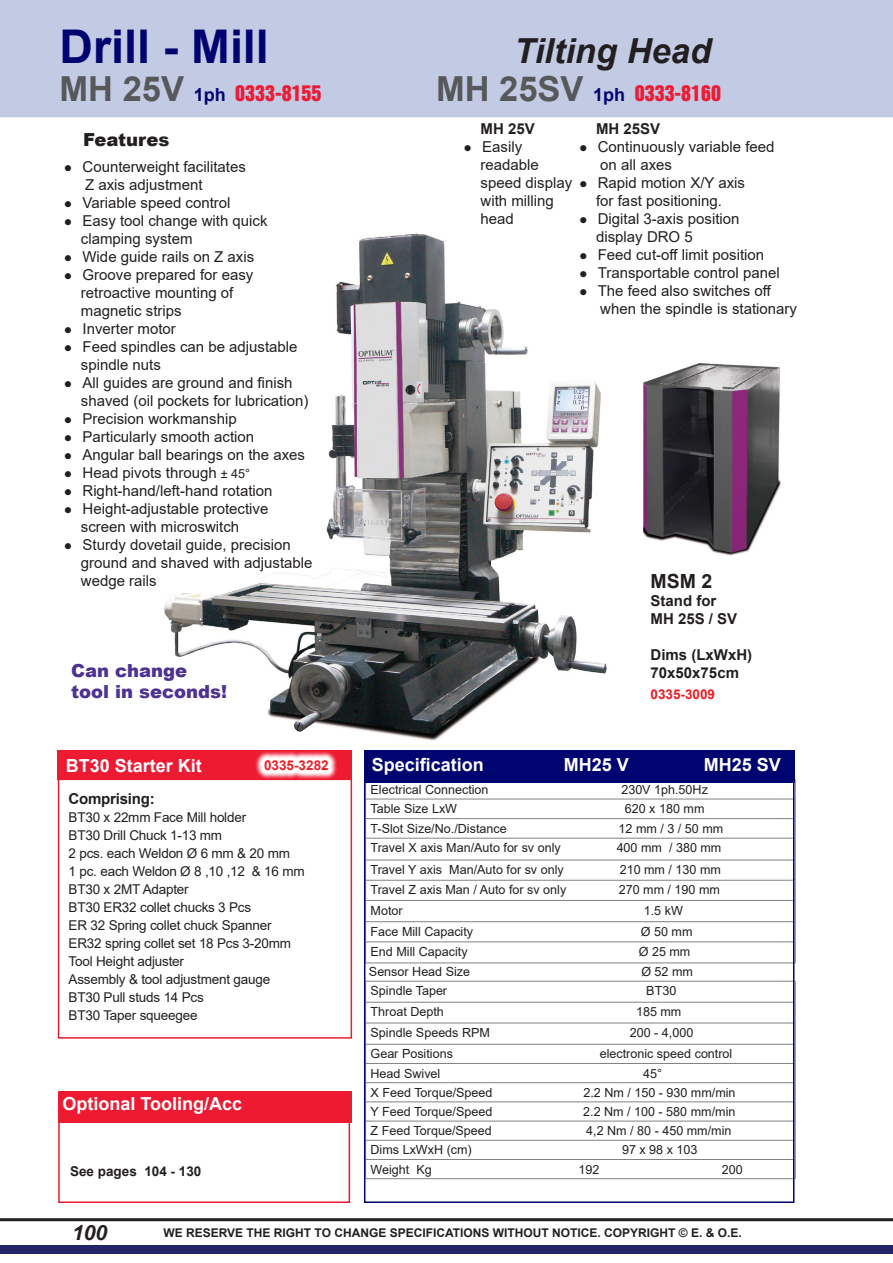
<style>
.page{position:relative;width:893px;height:1263px;background:#fff}
.page>*{position:absolute;margin:0;border:0;box-sizing:border-box;transform-origin:0 0}
.t1{font:700 46.5px "Arial";color:#000471}
.t2{font:italic 700 34.5px "Arial";color:#231f20}
.t3{font:italic 700 21px "Arial";color:#231f20}
.t4{font:19.95px "Helvetica Inserat LT Std";color:#ed1b34}
.t5{font:700 19.5px "Arial";color:#231f20}
.t6{font:700 18px "Arial";color:#fff}
.t7{font:900 18px/21.6px "Arial";color:#4d3193}
.t8{font:900 18px "Arial";color:#231f20}
.t9{font:15px/18px "Arial";color:#231f20}
.t10{font:700 15px/18px "Arial";color:#231f20}
.t11{font:13.5px/18px "Arial";letter-spacing:-.015em;color:#231f20}
.t12{font:700 13.5px "Arial";color:#ee1d23}
.t13{font:700 13.5px "Arial";color:#231f20}
.t14{font:12.6px "Arial";color:#231f20}
.t15{font:700 12px "Arial";color:#231f20}
.s1{font-family:"Arial";font-weight:700;font-size:34.5px;color:#57585a}
.s2{font-family:"Arial";font-weight:700;font-size:18px;color:#000471}
.s3{font-size:12.6px}
</style>
<div class="page">
<div style="left:0;top:0;width:893px;height:118px;background:#c2cae4"></div>
<div style="left:0;top:1245px;width:893px;height:9px;background:#232367"></div>
<hr style="left:0;top:1218px;width:893px;height:3px;background:#231f20">
<img style="left:164px;top:232px;width:443px;height:573px">
<img style="left:643px;top:363px;width:138px;height:193px">
<div style="left:365px;top:779px;width:429px;height:423px;background:#fff"></div>
<hr style="left:366px;top:799px;width:429px;height:1px;background:#808285">
<hr style="left:366px;top:818px;width:429px;height:1px;background:#808285">
<hr style="left:366px;top:838px;width:429px;height:1px;background:#808285">
<hr style="left:366px;top:860px;width:429px;height:1px;background:#808285">
<hr style="left:366px;top:880px;width:429px;height:1px;background:#808285">
<hr style="left:366px;top:900px;width:429px;height:1px;background:#808285">
<hr style="left:366px;top:921px;width:429px;height:1px;background:#808285">
<hr style="left:366px;top:942px;width:429px;height:1px;background:#808285">
<svg style="left:795px;top:780px;width:1px;height:183px"></svg>
<hr style="left:365px;top:963px;width:430px;height:1px;background:#808285">
<hr style="left:365px;top:779px;width:430px;height:1px;background:#a8a9ad">
<hr style="left:366px;top:780px;width:429px;height:1px;background:#a8a9ad">
<hr style="left:365px;top:981px;width:430px;height:1px;background:#808285">
<hr style="left:366px;top:1002px;width:429px;height:1px;background:#808285">
<hr style="left:366px;top:1023px;width:429px;height:1px;background:#808285">
<hr style="left:366px;top:1044px;width:429px;height:1px;background:#808285">
<hr style="left:366px;top:1063px;width:429px;height:1px;background:#808285">
<hr style="left:366px;top:1082px;width:429px;height:1px;background:#808285">
<hr style="left:366px;top:1101px;width:429px;height:1px;background:#808285">
<hr style="left:366px;top:1121px;width:429px;height:1px;background:#808285">
<hr style="left:366px;top:1140px;width:429px;height:1px;background:#808285">
<hr style="left:366px;top:1159px;width:429px;height:1px;background:#808285">
<svg style="left:795px;top:981px;width:1px;height:197px"></svg>
<hr style="left:365px;top:1178px;width:430px;height:1px;background:#808285">
<div style="left:364px;top:778px;width:430px;height:425px;border:2px solid #000471"></div>
<div style="left:364px;top:750px;width:430px;height:33px;background:#000471"></div>
<div style="left:58px;top:1118px;width:292px;height:85px;background:#fff;border:2px solid #ed1a32"></div>
<div style="left:58px;top:1091px;width:294px;height:31px;background:#ed1a32"></div>
<div style="left:58px;top:750px;width:294px;height:30px;background:#ed1a32"></div>
<div style="left:58px;top:778px;width:294px;height:261px;border:2px solid #ed1a32"></div>
<svg style="left:255px;top:751px;width:83px;height:29px;background:#f8adb5"></svg>
<h1 class="t1" style="left:60px;top:14px;width:211px">Drill - Mill</h1>
<h2 class="t2" style="left:514px;top:28px;width:198px">Tilting Head</h2>
<h3 class="t4" style="left:60px;top:81px;width:264px"><span class="s1">MH 25V</span> <span class="s2">1ph</span> 0333-8155</h3>
<h3 class="t4" style="left:436px;top:81px;width:287px"><span class="s1">MH 25SV</span> <span class="s2">1ph</span> 0333-8160</h3>
<p class="t8" style="left:83px;top:126px;width:88px">Features</p>
<p class="t9" style="left:85px;top:158px;width:162px;text-indent:-21px">● Counterweight facilitates<br>Z axis adjustment</p>
<p class="t9" style="left:64px;top:194px;width:168px">● Variable speed control</p>
<p class="t9" style="left:81px;top:212px;width:188px;text-indent:-17px">● Easy tool change with quick clamping system</p>
<p class="t9" style="left:64px;top:248px;width:192px">● Wide guide rails on Z axis</p>
<p class="t9" style="left:81px;top:266px;width:174px;text-indent:-17px">● Groove prepared for easy retroactive mounting of magnetic strips</p>
<p class="t9" style="left:64px;top:320px;width:113px">● Inverter motor</p>
<p class="t9" style="left:81px;top:338px;width:218px;text-indent:-17px">● Feed spindles can be adjustable spindle nuts</p>
<p class="t9" style="left:81px;top:374px;width:229px;text-indent:-17px">● All guides are ground and finish shaved (oil pockets for lubrication)</p>
<p class="t9" style="left:64px;top:410px;width:174px">● Precision workmanship</p>
<p class="t9" style="left:64px;top:428px;width:192px">● Particularly smooth action</p>
<p class="t9" style="left:64px;top:446px;width:242px">● Angular ball bearings on the axes</p>
<p class="t9" style="left:64px;top:464px;width:188px">● Head pivots through <span class="s3">± 45°</span></p>
<p class="t9" style="left:64px;top:482px;width:210px">● Right-hand/left-hand rotation</p>
<p class="t9" style="left:81px;top:500px;width:189px;text-indent:-17px">● Height-adjustable protective screen with microswitch</p>
<p class="t9" style="left:81px;top:536px;width:233px;text-indent:-17px">● Sturdy dovetail guide, precision ground and shaved with adjustable wedge rails</p>
<p class="t7" style="left:71px;top:659px;width:158px">Can change tool in seconds!</p>
<p class="t10" style="left:480px;top:120px;width:56px">MH 25V</p>
<p class="t9" style="left:480px;top:137px;width:93px;text-indent:-17px">● Easily readable speed display with milling head</p>
<p class="t10" style="left:596px;top:120px;width:66px">MH 25SV</p>
<p class="t9" style="left:600px;top:137px;width:176px;text-indent:-21px">● Continuously variable feed on all axes</p>
<p class="t9" style="left:579px;top:173px;width:167px;text-align:center">● Rapid motion X/Y axis for fast positioning.</p>
<p class="t9" style="left:596px;top:209px;width:145px;text-indent:-17px">● Digital 3-axis position display DRO 5</p>
<p class="t9" style="left:579px;top:245px;width:186px">● Feed cut-off limit position</p>
<p class="t9" style="left:579px;top:263px;width:202px">● Transportable control panel</p>
<p class="t9" style="left:600px;top:281px;width:198px;text-indent:-21px">● The feed also switches off when the spindle is stationary</p>
<h3 class="t5" style="left:651px;top:568px;width:63px">MSM 2</h3>
<p class="t10" style="left:651px;top:592px;width:88px">Stand for<br>MH 25S / SV</p>
<p class="t10" style="left:651px;top:646px;width:103px">Dims (LxWxH)<br>70x50x75cm</p>
<p class="t12" style="left:651px;top:685px;width:66px">0335-3009</p>
<p class="t12" style="left:268px;top:756px;width:66px">0335-3282</p>
<p class="t6" style="left:372px;top:752px;width:114px">Specification</p>
<p class="t6" style="left:564px;top:752px;width:67px">MH25 V</p>
<p class="t6" style="left:704px;top:752px;width:79px">MH25 SV</p>
<p class="t6" style="left:66px;top:753px;width:138px">BT30 Starter Kit</p>
<p class="t10" style="left:69px;top:789px;width:88px">Comprising:</p>
<p class="t11" style="left:69px;top:808px;width:238px">BT30 x 22mm Face Mill holder<br>BT30 Drill Chuck 1-13 mm<br>2 pcs. each Weldon Ø 6 mm &amp; 20 mm<br>1 pc. each Weldon Ø 8 ,10 ,12 &amp; 16 mm<br>BT30 x 2MT Adapter<br>BT30 ER32 collet chucks 3 Pcs<br>ER 32 Spring collet chuck Spanner<br>ER32 spring collet set 18 Pcs 3-20mm<br>Tool Height adjuster<br>Assembly &amp; tool adjustment gauge<br>BT30 Pull studs 14 Pcs<br>BT30 Taper squeegee</p>
<p class="t12" style="left:264px;top:756px;width:66px">0335-3282</p>
<p class="t14" style="left:371px;top:781px;width:120px">Electrical Connection</p>
<p class="t14" style="left:621px;top:781px;width:88px">230V 1ph.50Hz</p>
<p class="t14" style="left:371px;top:800px;width:88px">Table Size LxW</p>
<p class="t14" style="left:625px;top:800px;width:81px">620 x 180 mm</p>
<p class="t14" style="left:371px;top:820px;width:138px">T-Slot Size/No./Distance</p>
<p class="t14" style="left:619px;top:820px;width:106px">12 mm / 3 / 50 mm</p>
<p class="t14" style="left:371px;top:839px;width:192px">Travel X axis Man/Auto for sv only</p>
<p class="t14" style="left:617px;top:839px;width:106px">400 mm / 380 mm</p>
<p class="t14" style="left:371px;top:861px;width:195px">Travel Y axis Man/Auto for sv only</p>
<p class="t14" style="left:620px;top:861px;width:103px">210 mm / 130 mm</p>
<p class="t14" style="left:371px;top:881px;width:197px">Travel Z axis Man / Auto for sv only</p>
<p class="t14" style="left:619px;top:881px;width:103px">270 mm / 190 mm</p>
<p class="t14" style="left:371px;top:901px;width:34px">Motor</p>
<p class="t14" style="left:644px;top:901px;width:41px">1.5 kW</p>
<p class="t14" style="left:371px;top:923px;width:104px">Face Mill Capacity</p>
<p class="t14" style="left:641px;top:923px;width:53px">Ø 50 mm</p>
<p class="t14" style="left:371px;top:943px;width:99px">End Mill Capacity</p>
<p class="t14" style="left:639px;top:943px;width:53px">Ø 25 mm</p>
<p class="t14" style="left:369px;top:963px;width:103px">Sensor Head Size</p>
<p class="t14" style="left:641px;top:963px;width:53px">Ø 52 mm</p>
<p class="t14" style="left:371px;top:982px;width:78px">Spindle Taper</p>
<p class="t14" style="left:646px;top:982px;width:32px">BT30</p>
<p class="t14" style="left:371px;top:1003px;width:75px">Throat Depth</p>
<p class="t14" style="left:636px;top:1003px;width:47px">185 mm</p>
<p class="t14" style="left:371px;top:1024px;width:121px">Spindle Speeds RPM</p>
<p class="t14" style="left:630px;top:1024px;width:65px">200 - 4,000</p>
<p class="t14" style="left:371px;top:1045px;width:84px">Gear Positions</p>
<p class="t14" style="left:600px;top:1045px;width:134px">electronic speed control</p>
<p class="t14" style="left:371px;top:1064px;width:71px">Head Swivel</p>
<p class="t14" style="left:643px;top:1064px;width:21px">45°</p>
<p class="t14" style="left:371px;top:1084px;width:124px">X Feed Torque/Speed</p>
<p class="t14" style="left:583px;top:1084px;width:154px">2.2 Nm / 150 - 930 mm/min</p>
<p class="t14" style="left:371px;top:1103px;width:123px">Y Feed Torque/Speed</p>
<p class="t14" style="left:583px;top:1103px;width:154px">2.2 Nm / 100 - 580 mm/min</p>
<p class="t14" style="left:371px;top:1122px;width:123px">Z Feed Torque/Speed</p>
<p class="t14" style="left:586px;top:1122px;width:147px">4,2 Nm / 80 - 450 mm/min</p>
<p class="t14" style="left:371px;top:1141px;width:103px">Dims LxWxH (cm)</p>
<p class="t14" style="left:622px;top:1141px;width:77px">97 x 98 x 103</p>
<p class="t14" style="left:371px;top:1160px;width:63px">Weight Kg</p>
<p class="t14" style="left:578px;top:1160px;width:22px">192</p>
<p class="t14" style="left:722px;top:1160px;width:22px">200</p>
<p class="t6" style="left:63px;top:1091px;width:181px">Optional Tooling/Acc</p>
<p class="t13" style="left:70px;top:1161px;width:133px">See pages 104 - 130</p>
<h3 class="t3" style="left:72px;top:1219px;width:37px">100</h3>
<p class="t15" style="left:163px;top:1224px;width:580px">WE RESERVE THE RIGHT TO CHANGE SPECIFICATIONS WITHOUT NOTICE. COPYRIGHT © E. &amp; O.E.</p>
</div>
